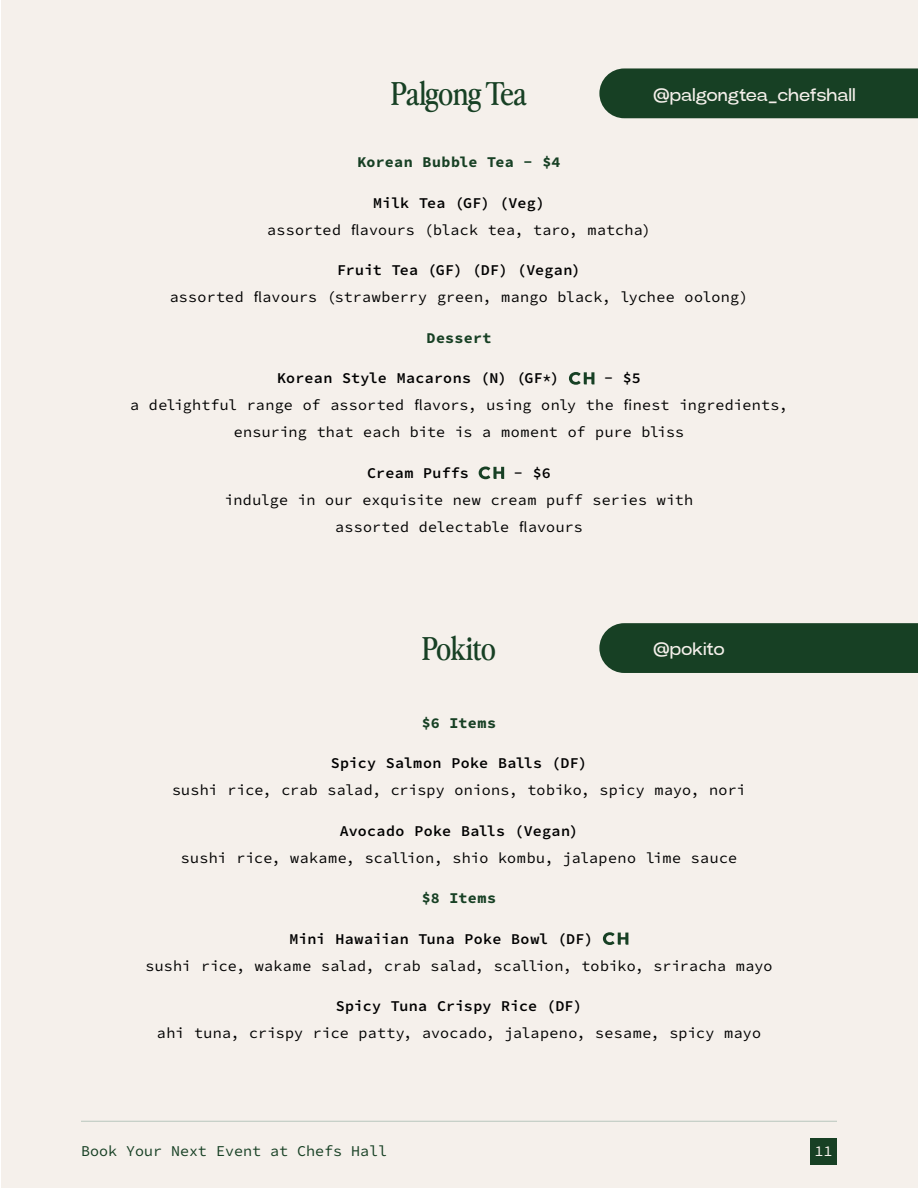
<style>
.page{position:relative;width:918px;height:1188px;background:#fff}
.page>*{position:absolute;margin:0;border:0;box-sizing:border-box;transform-origin:0 0}
.t1{font:31.5px "Perfectly Nineties";letter-spacing:-.01em;color:#174024}
.t2{font:18px "Power Grotesk";letter-spacing:.025em;color:#f5f0eb}
.t3{font:15px/27px "Source Code Pro";letter-spacing:.015em;color:#000;text-align:center}
.t4{font:15px "Source Code Variable";letter-spacing:.015em;color:#000}
.t5{font:15px "Source Code Variable";letter-spacing:.02em;color:#174024}
.t6{font:15px "Source Code Pro";color:#174024}
.t7{font:15px "Source Code Pro";color:#f5f0eb}
</style>
<div class="page">
<div style="left:1px;top:0;width:917px;height:1188px;background:#f5f0eb"></div>
<hr style="left:81px;top:1121px;width:756px;height:1px;background:#b9c6bd">
<div style="left:810px;top:1138px;width:27px;height:27px;background:#174024"></div>
<div style="left:599px;top:68px;width:319px;height:50px;background:#174024"></div>
<div style="left:599px;top:623px;width:319px;height:50px;background:#174024"></div>
<svg style="left:603px;top:932px;width:25px;height:13px"></svg>
<svg style="left:569px;top:372px;width:25px;height:13px"></svg>
<svg style="left:479px;top:467px;width:25px;height:12px"></svg>
<h1 class="t1" style="left:391px;top:70px;width:137px">Palgong Tea</h1>
<p class="t2" style="left:653px;top:84px;width:204px">@palgongtea_chefshall</p>
<p class="t5" style="left:357px;top:151px;width:205px">Korean Bubble Tea - $4</p>
<p class="t4" style="left:373px;top:192px;width:173px">Milk Tea (GF) (Veg)</p>
<p class="t3" style="left:267px;top:217px;width:385px">assorted flavours (black tea, taro, matcha)</p>
<p class="t4" style="left:337px;top:259px;width:245px">Fruit Tea (GF) (DF) (Vegan)</p>
<p class="t3" style="left:170px;top:284px;width:580px">assorted flavours (strawberry green, mango black, lychee oolong)</p>
<p class="t5" style="left:427px;top:327px;width:66px">Dessert</p>
<p class="t4" style="left:277px;top:367px;width:283px">Korean Style Macarons (N) (GF*)</p>
<p class="t4" style="left:604px;top:367px;width:38px">- $5</p>
<p class="t3" style="left:130px;top:392px;width:659px">a delightful range of assorted flavors, using only the finest ingredients, ensuring that each bite is a moment of pure bliss</p>
<p class="t4" style="left:367px;top:462px;width:103px">Cream Puffs</p>
<p class="t4" style="left:514px;top:462px;width:38px">- $6</p>
<p class="t3" style="left:225px;top:487px;width:470px">indulge in our exquisite new cream puff series with assorted delectable flavours</p>
<h1 class="t1" style="left:422px;top:625px;width:75px">Pokito</h1>
<p class="t2" style="left:653px;top:638px;width:73px">@pokito</p>
<p class="t5" style="left:422px;top:712px;width:76px">$6 Items</p>
<p class="t4" style="left:331px;top:752px;width:258px">Spicy Salmon Poke Balls (DF)</p>
<p class="t3" style="left:172px;top:777px;width:575px">sushi rice, crab salad, crispy onions, tobiko, spicy mayo, nori</p>
<p class="t4" style="left:340px;top:820px;width:240px">Avocado Poke Balls (Vegan)</p>
<p class="t3" style="left:181px;top:844px;width:558px">sushi rice, wakame, scallion, shio kombu, jalapeno lime sauce</p>
<p class="t5" style="left:422px;top:887px;width:76px">$8 Items</p>
<p class="t4" style="left:290px;top:928px;width:305px">Mini Hawaiian Tuna Poke Bowl (DF)</p>
<p class="t3" style="left:145px;top:952px;width:629px">sushi rice, wakame salad, crab salad, scallion, tobiko, sriracha mayo</p>
<p class="t4" style="left:336px;top:995px;width:248px">Spicy Tuna Crispy Rice (DF)</p>
<p class="t3" style="left:157px;top:1020px;width:606px">ahi tuna, crispy rice patty, avocado, jalapeno, sesame, spicy mayo</p>
<p class="t6" style="left:81px;top:1140px;width:308px">Book Your Next Event at Chefs Hall</p>
<p class="t7" style="left:815px;top:1140px;width:19px">11</p>
</div>
